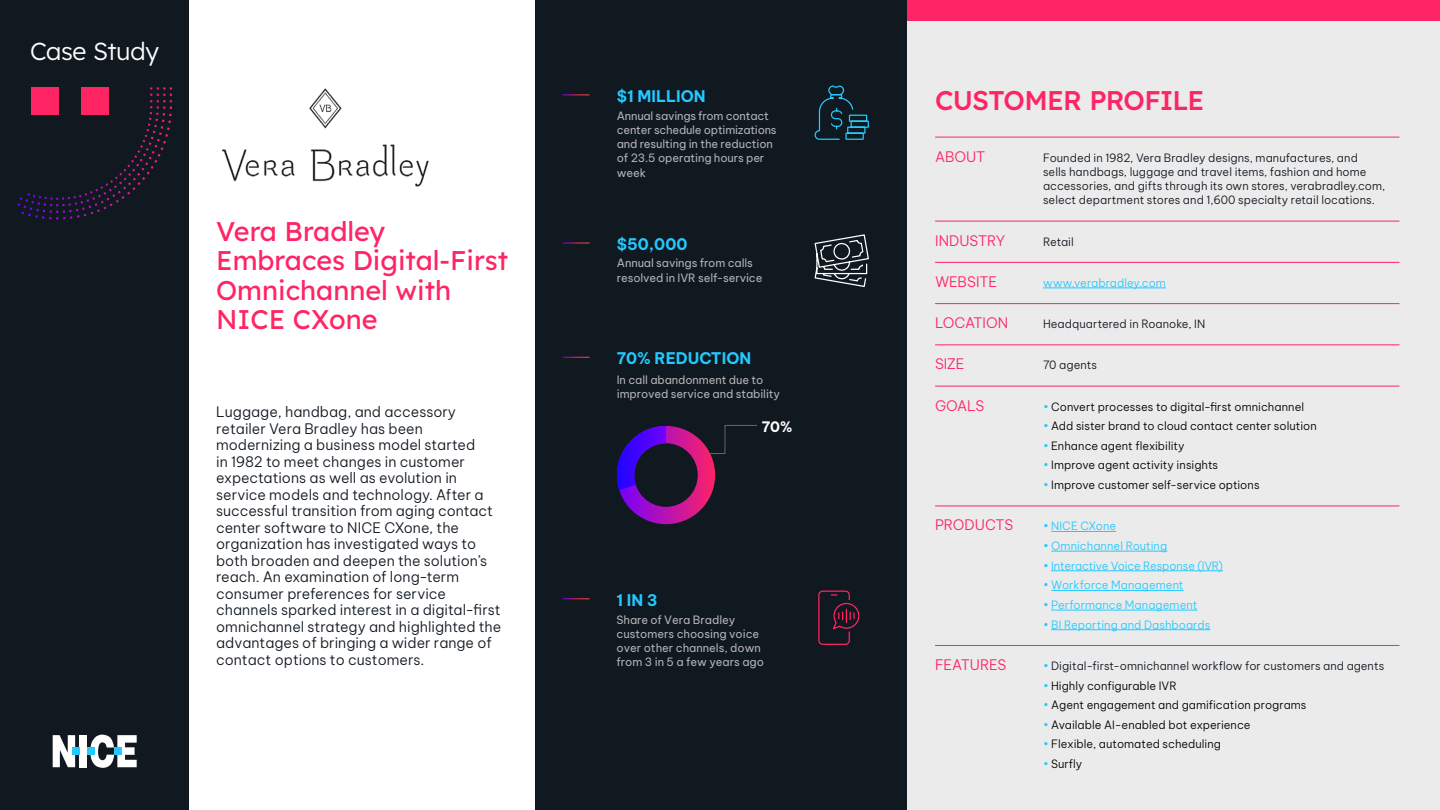
<style>
.page{position:relative;width:1440px;height:810px;background:#fff}
.page>*{position:absolute;margin:0;border:0;box-sizing:border-box;transform-origin:0 0}
.t1{font:27px/29.2px "Lexend";color:#ff2463}
.t2{font:27px "Lexend";letter-spacing:-.035em;color:#ff2463}
.t3{font:300 24.67px "Lexend";letter-spacing:-.015em;color:#fff}
.t4{font:700 15.75px "Be Vietnam Pro";color:#23c9ff}
.t5{font:300 14.25px/16.5px "Be Vietnam Pro";color:#101820}
.t6{font:300 14.25px "Be Vietnam Pro";letter-spacing:-.01em;color:#ff2463}
.t7{font:700 14.17px "Be Vietnam Pro";color:#fff}
.t8{font:300 11.25px/14.2px "Be Vietnam Pro";color:#101820}
.t9{font:300 11.25px "Be Vietnam Pro";color:#000}
.t10{font:11.25px/14.2px "Be Vietnam Pro";letter-spacing:-.01em;color:#b3b3b3}
.t11{font:300 11.25px "Be Vietnam Pro";letter-spacing:.005em;color:#23c9ff}
.t12{font:300 11.25px "Be Vietnam Pro";letter-spacing:-.015em;color:#23c9ff}
.s1{color:#23c9ff}
</style>
<div class="page">
<div style="left:0;top:0;width:189px;height:810px;background:#101820"></div>
<svg style="left:90px;top:735px;width:47px;height:33px"></svg>
<div style="left:80px;top:735px;width:7px;height:32px;background:#fff"></div>
<svg style="left:53px;top:735px;width:22px;height:32px"></svg>
<div style="left:114px;top:748px;width:7px;height:7px;background:#23c9ff"></div>
<div style="left:87px;top:748px;width:7px;height:7px;background:#23c9ff"></div>
<div style="left:73px;top:748px;width:7px;height:7px;background:#23c9ff"></div>
<div style="left:535px;top:0;width:373px;height:810px;background:#101820"></div>
<div style="left:908px;top:0;width:532px;height:810px;background:#ebebeb"></div>
<div style="left:908px;top:0;width:532px;height:20px;background:#ff2463"></div>
<div style="left:31px;top:87px;width:27px;height:28px;background:#ff2463"></div>
<div style="left:81px;top:87px;width:28px;height:28px;background:#ff2463"></div>
<svg style="left:124px;top:87px;width:48px;height:88px"></svg>
<hr style="left:935px;top:137px;width:465px;height:1px;background:#ff2463">
<hr style="left:935px;top:221px;width:465px;height:1px;background:#ff2463">
<hr style="left:935px;top:262px;width:465px;height:1px;background:#ff2463">
<hr style="left:1043px;top:288px;width:123px;height:1px;background:#23c9ff">
<hr style="left:935px;top:303px;width:465px;height:1px;background:#ff2463">
<hr style="left:935px;top:345px;width:465px;height:1px;background:#ff2463">
<hr style="left:935px;top:386px;width:465px;height:1px;background:#ff2463">
<hr style="left:935px;top:506px;width:465px;height:1px;background:#ff2463">
<hr style="left:1051px;top:531px;width:65px;height:1px;background:#23c9ff">
<hr style="left:1051px;top:551px;width:116px;height:1px;background:#23c9ff">
<hr style="left:1051px;top:571px;width:172px;height:1px;background:#23c9ff">
<hr style="left:1051px;top:590px;width:133px;height:1px;background:#23c9ff">
<hr style="left:1051px;top:610px;width:146px;height:1px;background:#23c9ff">
<hr style="left:1051px;top:629px;width:159px;height:1px;background:#23c9ff">
<hr style="left:935px;top:645px;width:465px;height:1px;background:#ff2463">
<svg style="left:562px;top:243px;width:27px;height:1px"></svg>
<svg style="left:562px;top:95px;width:27px;height:1px"></svg>
<svg style="left:562px;top:598px;width:27px;height:1px"></svg>
<svg style="left:617px;top:425px;width:140px;height:99px"></svg>
<svg style="left:562px;top:357px;width:27px;height:1px"></svg>
<svg style="left:814px;top:234px;width:55px;height:53px"></svg>
<img style="left:222px;top:88px;width:207px;height:99px">
<svg style="left:818px;top:590px;width:42px;height:55px"></svg>
<svg style="left:814px;top:85px;width:55px;height:55px"></svg>
<h2 class="t3" style="left:30px;top:33px;width:130px">Case Study</h2>
<h1 class="t1" style="left:216px;top:215px;width:294px">Vera Bradley<br>Embraces Digital-First<br>Omnichannel with<br>NICE CXone</h1>
<p class="t5" style="left:216px;top:402px;width:287px">Luggage, handbag, and accessory retailer Vera Bradley has been modernizing a business model started<br>in 1982 to meet changes in customer expectations as well as evolution in service models and technology. After a successful transition from aging contact center software to NICE CXone, the organization has investigated ways to both broaden and deepen the solution’s reach. An examination of long-term consumer preferences for service channels sparked interest in a digital-first omnichannel strategy and highlighted the advantages of bringing a wider range of contact options to customers.</p>
<p class="t4" style="left:617px;top:83px;width:90px">$1 MILLION</p>
<p class="t10" style="left:617px;top:107px;width:161px">Annual savings from contact center schedule optimizations and resulting in the reduction of 23.5 operating hours per week</p>
<p class="t4" style="left:617px;top:231px;width:72px">$50,000</p>
<p class="t10" style="left:617px;top:255px;width:147px">Annual savings from calls resolved in IVR self-service</p>
<p class="t4" style="left:617px;top:345px;width:136px">70% REDUCTION</p>
<p class="t10" style="left:617px;top:371px;width:165px">In call abandonment due to improved service and stability</p>
<p class="t7" style="left:762px;top:415px;width:32px">70%</p>
<p class="t4" style="left:617px;top:587px;width:43px">1 IN 3</p>
<p class="t10" style="left:617px;top:611px;width:149px">Share of Vera Bradley customers choosing voice over other channels, down from 3 in 5 a few years ago</p>
<h1 class="t2" style="left:935px;top:81px;width:271px">CUSTOMER PROFILE</h1>
<p class="t6" style="left:935px;top:145px;width:52px">ABOUT</p>
<p class="t8" style="left:1043px;top:149px;width:344px">Founded in 1982, Vera Bradley designs, manufactures, and<br>sells handbags, luggage and travel items, fashion and home accessories, and gifts through its own stores, verabradley.com, select department stores and 1,600 specialty retail locations.</p>
<p class="t6" style="left:935px;top:229px;width:72px">INDUSTRY</p>
<p class="t8" style="left:1043px;top:233px;width:32px">Retail</p>
<p class="t6" style="left:935px;top:270px;width:63px">WEBSITE</p>
<p class="t11" style="left:1043px;top:274px;width:124px">www.verabradley.com</p>
<p class="t6" style="left:935px;top:311px;width:75px">LOCATION</p>
<p class="t8" style="left:1043px;top:316px;width:164px">Headquartered in Roanoke, IN</p>
<p class="t6" style="left:935px;top:352px;width:31px">SIZE</p>
<p class="t8" style="left:1043px;top:357px;width:55px">70 agents</p>
<p class="t6" style="left:935px;top:394px;width:51px">GOALS</p>
<p class="t9" style="left:1043px;top:397px;width:263px"><span class="s1">•</span> Convert processes to digital-first omnichannel</p>
<p class="t9" style="left:1043px;top:417px;width:275px"><span class="s1">•</span> Add sister brand to cloud contact center solution</p>
<p class="t9" style="left:1043px;top:437px;width:143px"><span class="s1">•</span> Enhance agent flexibility</p>
<p class="t9" style="left:1043px;top:456px;width:177px"><span class="s1">•</span> Improve agent activity insights</p>
<p class="t9" style="left:1043px;top:476px;width:218px"><span class="s1">•</span> Improve customer self-service options</p>
<p class="t6" style="left:935px;top:514px;width:80px">PRODUCTS</p>
<p class="t11" style="left:1043px;top:517px;width:75px">• NICE CXone</p>
<p class="t11" style="left:1043px;top:537px;width:126px">• Omnichannel Routing</p>
<p class="t12" style="left:1043px;top:556px;width:181px">• Interactive Voice Response (IVR)</p>
<p class="t11" style="left:1043px;top:576px;width:142px">• Workforce Management</p>
<p class="t11" style="left:1043px;top:596px;width:156px">• Performance Management</p>
<p class="t11" style="left:1043px;top:615px;width:169px">• BI Reporting and Dashboards</p>
<p class="t6" style="left:935px;top:653px;width:73px">FEATURES</p>
<p class="t8" style="left:1043px;top:658px;width:343px"><span class="s1">•</span> Digital-first-omnichannel workflow for customers and agents</p>
<p class="t9" style="left:1043px;top:676px;width:135px"><span class="s1">•</span> Highly configurable IVR</p>
<p class="t9" style="left:1043px;top:696px;width:265px"><span class="s1">•</span> Agent engagement and gamification programs</p>
<p class="t9" style="left:1043px;top:716px;width:209px"><span class="s1">•</span> Available AI-enabled bot experience</p>
<p class="t9" style="left:1043px;top:735px;width:179px"><span class="s1">•</span> Flexible, automated scheduling</p>
<p class="t9" style="left:1043px;top:755px;width:41px"><span class="s1">•</span> Surfly</p>
</div>
